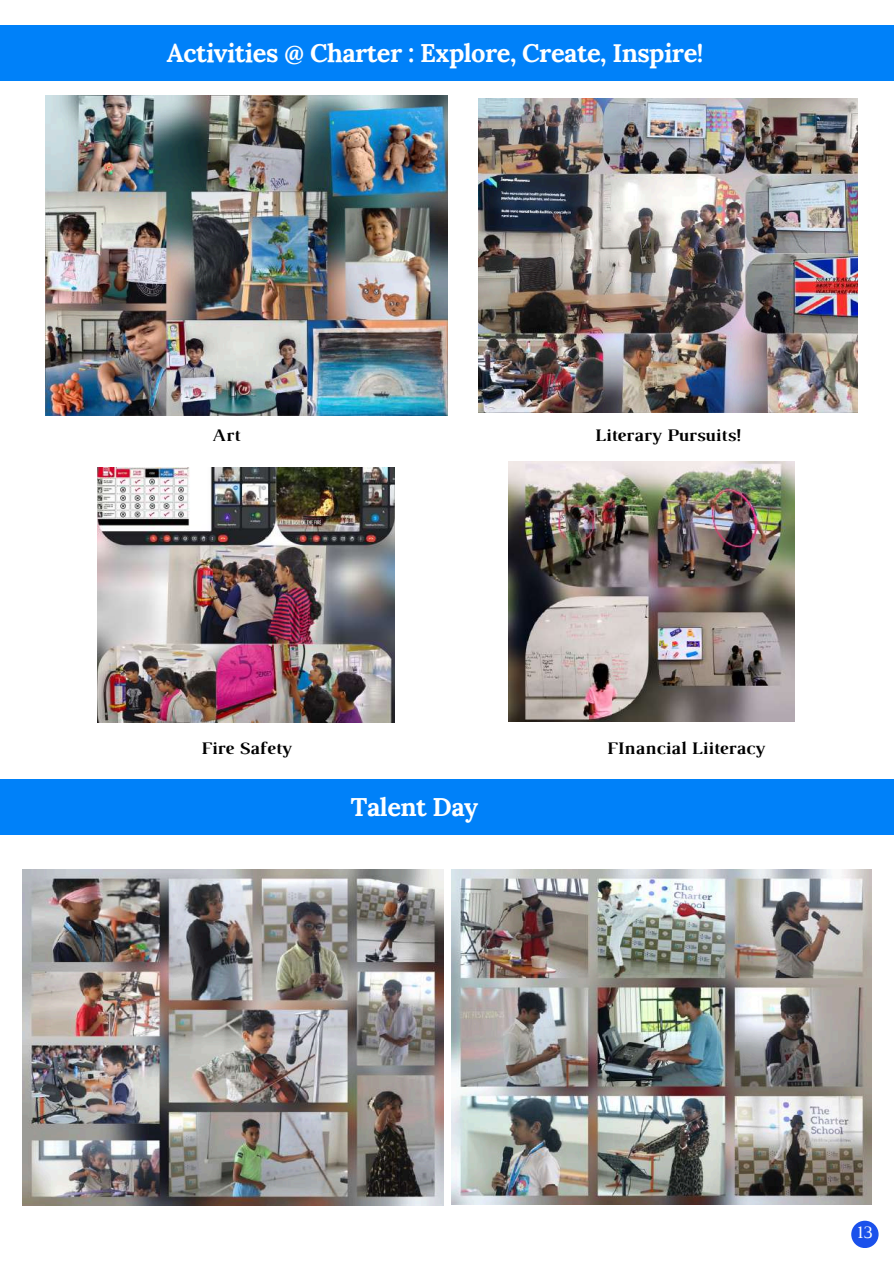
<style>
.page{position:relative;width:894px;height:1264px;background:#fff}
.page>*{position:absolute;margin:0;border:0;box-sizing:border-box;transform-origin:0 0}
.t1{font:700 25.5px "Lora";letter-spacing:-.02em;color:#fff}
.t2{font:700 18px "Luthier";color:#000}
.t3{font:18px "Luthier";color:#fff}
.t4{font:15px "Luthier";letter-spacing:.14em;color:#fff}
</style>
<div class="page">
<div style="left:0;top:26px;width:893px;height:55px;background:#0081f9"></div>
<img style="left:45px;top:95px;width:402px;height:321px">
<img style="left:508px;top:461px;width:286px;height:260px">
<img style="left:98px;top:467px;width:296px;height:255px">
<div style="left:851px;top:1220px;width:27px;height:27px;background:#1b51eb;border-radius:50%"></div>
<img style="left:23px;top:869px;width:420px;height:336px">
<img style="left:451px;top:869px;width:420px;height:335px">
<div style="left:0;top:779px;width:893px;height:56px;background:#0081f9"></div>
<img style="left:478px;top:98px;width:379px;height:314px">
<p class="t1" style="left:167px;top:36px;width:538px">Activities @ Charter : Explore, Create, Inspire!</p>
<p class="t4" style="left:360px;top:60px;width:174px">MAR. 2020, ISSUE 5</p>
<p class="t2" style="left:212px;top:428px;width:29px">Art</p>
<p class="t2" style="left:594px;top:428px;width:148px">Literary Pursuits!</p>
<p class="t2" style="left:201px;top:741px;width:92px">Fire Safety</p>
<p class="t2" style="left:606px;top:741px;width:159px">FInancial Liiteracy</p>
<p class="t1" style="left:351px;top:790px;width:129px">Talent Day</p>
<p class="t3" style="left:856px;top:1225px;width:17px">13</p>
</div>
